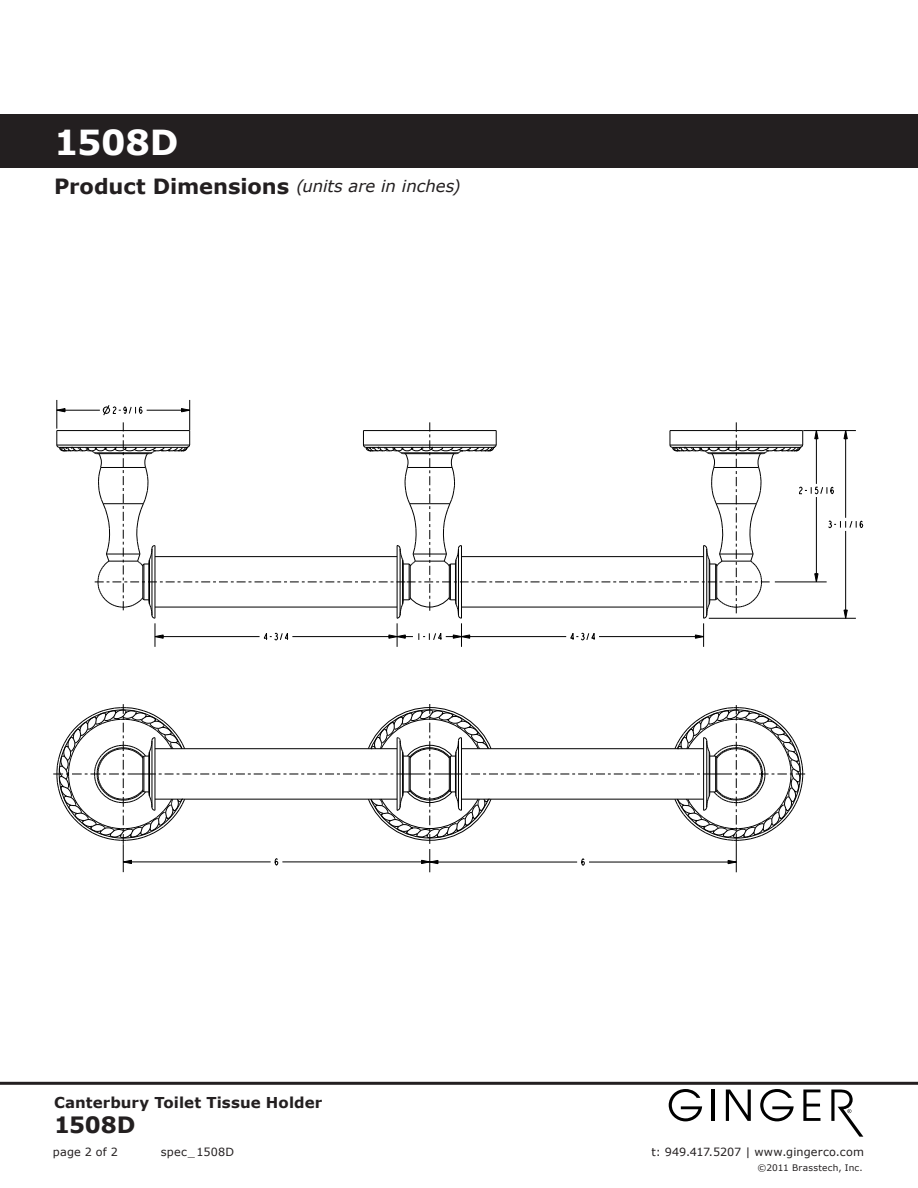
<style>
.page{position:relative;width:918px;height:1188px;background:#fff}
.page>*{position:absolute;margin:0;border:0;box-sizing:border-box;transform-origin:0 0}
.t1{font:700 34.5px "Verdana";letter-spacing:-.01em;color:#fff}
.t2{font:700 22.5px "Verdana";letter-spacing:-.005em;color:#231f20}
.t3{font:italic 16.5px "Verdana";letter-spacing:-.005em;color:#231f20}
.t4{font:700 15px "Verdana";letter-spacing:.005em;color:#231f20}
.t5{font:11.25px "Verdana";letter-spacing:.015em;color:#231f20}
.t6{font:9px "Verdana";letter-spacing:.025em;color:#231f20}
.s1{font-weight:700;font-style:normal;font-size:21px}
</style>
<div class="page">
<div style="left:0;top:114px;width:918px;height:54px;background:#231f20"></div>
<hr style="left:0;top:1082px;width:918px;height:3px;background:#231f20">
<svg style="left:53px;top:704px;width:752px;height:168px"></svg>
<svg style="left:56px;top:400px;width:807px;height:247px"></svg>
<svg style="left:669px;top:1089px;width:33px;height:32px"></svg>
<hr style="left:711px;top:1090px;width:4px;height:31px;background:#000">
<svg style="left:726px;top:1090px;width:25px;height:31px"></svg>
<svg style="left:760px;top:1089px;width:34px;height:32px"></svg>
<svg style="left:803px;top:1090px;width:17px;height:31px"></svg>
<svg style="left:831px;top:1090px;width:32px;height:47px"></svg>
<h1 class="t1" style="left:54px;top:121px;width:126px">1508D</h1>
<h3 class="t3" style="left:54px;top:176px;width:408px"><span class="s1">Product Dimensions</span> (units are in inches)</h3>
<h3 class="t4" style="left:54px;top:1093px;width:270px">Canterbury Toilet Tissue Holder</h3>
<h2 class="t2" style="left:54px;top:1111px;width:83px">1508D</h2>
<p class="t5" style="left:53px;top:1144px;width:67px">page 2 of 2</p>
<p class="t5" style="left:161px;top:1144px;width:75px">spec_1508D</p>
<p class="t5" style="left:651px;top:1144px;width:214px">t: 949.417.5207 | www.gingerco.com</p>
<p class="t6" style="left:758px;top:1162px;width:107px">©2011 Brasstech, Inc.</p>
</div>
